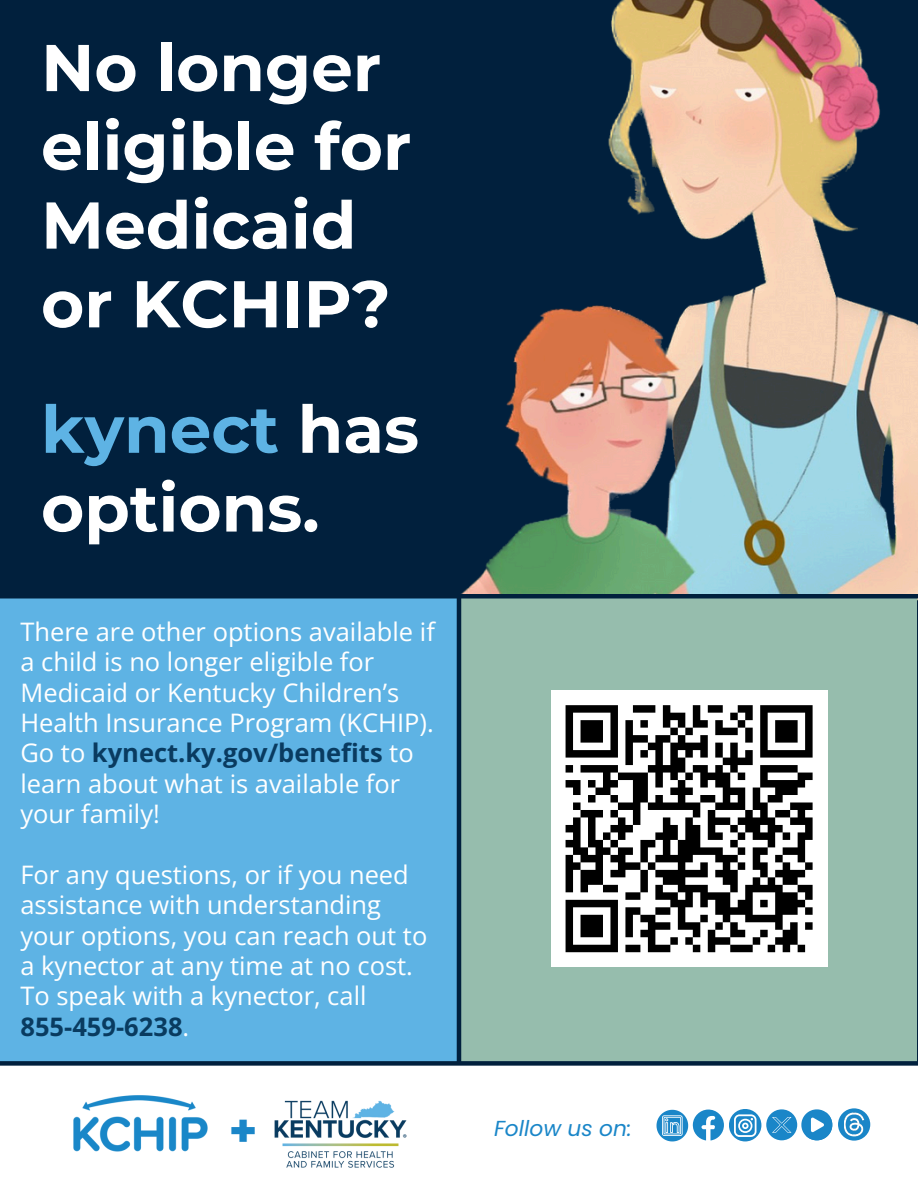
<style>
.page{position:relative;width:918px;height:1188px;background:#01203d}
.page>*{position:absolute;margin:0;border:0;box-sizing:border-box;transform-origin:0 0}
.t1{font:700 66px/78.8px "Montserrat";color:#fff}
.t2{font:800 47.25px "Montserrat";color:#1a86c8}
.t3{font:25.5px/30.3px "Open Sans";color:#fff}
.t4{font:italic 21.75px "Poppins";color:#1a86c8}
.s1{color:#5eb3e4}
.s2{font-weight:700;color:#093b60}
</style>
<div class="page">
<div style="left:0;top:1063px;width:918px;height:125px;background:#fff"></div>
<img style="left:73px;top:1095px;width:135px;height:57px">
<img style="left:274px;top:1100px;width:133px;height:68px">
<div style="left:838px;top:1108px;width:32px;height:33px;background:#1a86c8;border-radius:50%"></div>
<div style="left:729px;top:1109px;width:32px;height:32px;background:#1a86c8;border-radius:50%"></div>
<svg style="left:766px;top:1109px;width:66px;height:31px"></svg>
<img style="left:844px;top:1113px;width:20px;height:24px">
<svg style="left:657px;top:1109px;width:67px;height:32px"></svg>
<img style="left:461px;top:0;width:457px;height:601px">
<div style="left:0;top:595px;width:459px;height:468px;background:#5eb3e4"></div>
<div style="left:458px;top:594px;width:459px;height:469px;background:#96bdad"></div>
<div style="left:0;top:1061px;width:918px;height:5px;background:#01203d"></div>
<hr style="left:0;top:594px;width:918px;height:4px;background:#01203d">
<hr style="left:457px;top:596px;width:4px;height:467px;background:#01203d">
<div style="left:551px;top:690px;width:277px;height:277px;background:#fff"></div>
<svg style="left:565px;top:705px;width:248px;height:248px"></svg>
<svg style="left:734px;top:1114px;width:22px;height:23px"></svg>
<p class="t1" style="left:41px;top:28px;width:372px">No longer eligible for<br>Medicaid or KCHIP?</p>
<h2 class="t1" style="left:41px;top:390px;width:379px"><span class="s1">kynect</span> has options.</h2>
<h1 class="t3" style="left:20px;top:616px;width:416px">There are other options available if a child is no longer eligible for<br>Medicaid or Kentucky Children’s<br>Health Insurance Program (KCHIP).<br>Go to <span class="s2">kynect.ky.gov/benefits</span> to learn about what is available for your family!</h1>
<p class="t3" style="left:20px;top:859px;width:408px">For any questions, or if you need assistance with understanding your options, you can reach out to a kynector at any time at no cost.<br>To speak with a kynector, call<br><span class="s2">855-459-6238</span>.</p>
<h1 class="t2" style="left:229px;top:1101px;width:30px">+</h1>
<p class="t4" style="left:494px;top:1113px;width:139px">Follow us on:</p>
</div>
